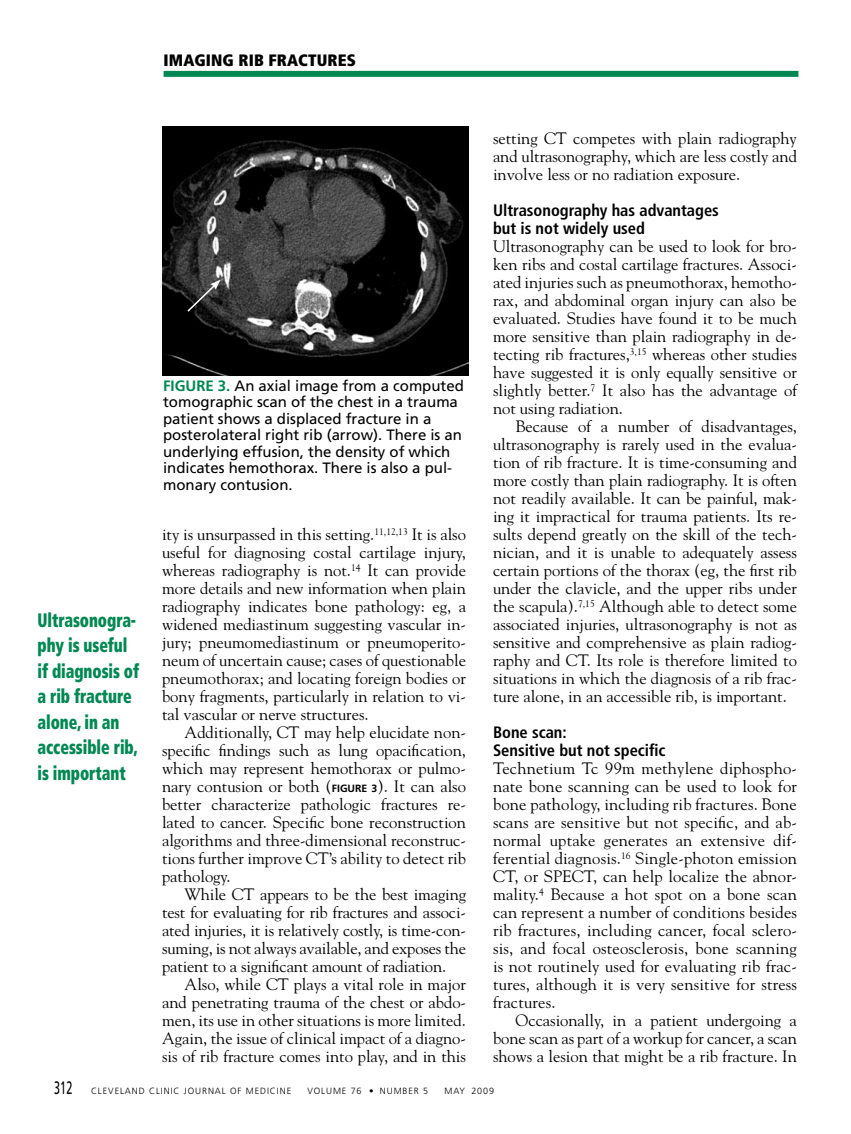
<style>
.page{position:relative;width:851px;height:1134px;background:#fff}
.page>*{position:absolute;margin:0;border:0;box-sizing:border-box;transform-origin:0 0}
.t1{font:900 condensed 19.5px/25.5px "Frutiger LT Std";letter-spacing:-.005em;color:#008852;scale:.8 1}
.t2{font:16.5px/18px "Goudy Std";color:#000;text-align:justify}
.t3{font:700 condensed 16.5px/18px "Frutiger LT Std";color:#000}
.t4{font:900 condensed 16.5px "Frutiger LT Std";letter-spacing:.01em;color:#000}
.t5{font:15px/16.5px "Frutiger LT Std";color:#000}
.t6{font:700 15px "Frutiger LT Std";color:#008852}
.t7{font:300 9px "Frutiger LT Std";letter-spacing:.1em;color:#000}
.s1{font-weight:700;color:#008852}
.s2{font-family:"Frutiger LT Std";font-weight:700;font-size:10.5px}
.s3{font-weight:400;font-size:18px}
</style>
<div class="page">
<div style="left:164px;top:71px;width:634px;height:6px;background:#008852"></div>
<img style="left:162px;top:126px;width:306px;height:250px">
<svg style="left:186px;top:280px;width:34px;height:33px"></svg>
<p class="t4" style="left:164px;top:51px;width:194px">Imaging Rib Fractures</p>
<p class="t1" style="left:38px;top:607px;width:129px">Ultrasonogra&shy;phy is useful if diagnosis of a rib fracture alone, in an accessible rib, is important</p>
<p class="t5" style="left:163px;top:377px;width:302px;text-indent:55px"><span class="s1">3.</span> An axial image from a computed tomographic scan of the chest in a trauma patient shows a displaced fracture in a posterolateral right rib (arrow). There is an underlying effusion, the density of which indicates hemothorax. There is also a pul&shy;monary contusion.</p>
<p class="t6" style="left:163px;top:377px;width:10px">FIGURE</p>
<p class="t2" style="left:162px;top:525px;width:305px">ity is unsurpassed in this setting.<sup>11,12,13</sup> It is also useful for diagnosing costal cartilage injury, whereas radiography is not.<sup>14</sup> It can provide more details and new information when plain radiography indicates bone pathology: eg, a widened mediastinum suggesting vascular in&shy;jury; pneumomediastinum or pneumoperito&shy;neum of uncertain cause; cases of questionable pneumothorax; and locating foreign bodies or bony fragments, particularly in relation to vi&shy;tal vascular or nerve structures.</p>
<p class="t2" style="left:162px;top:723px;width:305px;text-indent:23px">Additionally, CT may help elucidate non&shy;specific findings such as lung opacification, which may represent hemothorax or pulmo&shy;nary contusion or both (<span class="s2">FIGURE 3</span>). It can also better characterize pathologic fractures re&shy;lated to cancer. Specific bone reconstruction algorithms and three-dimensional reconstruc&shy;tions further improve CT’s ability to detect rib pathology.</p>
<p class="t2" style="left:162px;top:885px;width:305px;text-indent:23px">While CT appears to be the best imaging test for evaluating for rib fractures and associ&shy;ated injuries, it is relatively costly, is time-con&shy;suming, is not always available, and exposes the patient to a significant amount of radiation.</p>
<p class="t2" style="left:162px;top:975px;width:305px;text-indent:23px">Also, while CT plays a vital role in major and penetrating trauma of the chest or abdo&shy;men, its use in other situations is more limited.<br>Again, the issue of clinical impact of a diagno&shy;sis of rib fracture comes into play, and in this</p>
<p class="t2" style="left:493px;top:129px;width:305px">setting CT competes with plain radiography and ultrasonography, which are less costly and involve less or no radiation exposure.</p>
<p class="t3" style="left:493px;top:201px;width:227px">Ultrasonography has advantages but is not widely used</p>
<p class="t2" style="left:493px;top:237px;width:306px">Ultrasonography can be used to look for bro&shy;ken ribs and costal cartilage fractures. Associ&shy;ated injuries such as pneumothorax, hemotho&shy;rax, and abdominal organ injury can also be evaluated. Studies have found it to be much more sensitive than plain radiography in de&shy;tecting rib fractures,<sup>3,15</sup> whereas other studies have suggested it is only equally sensitive or slightly better.<sup>7</sup> It also has the advantage of not using radiation.</p>
<p class="t2" style="left:493px;top:417px;width:305px;text-indent:23px">Because of a number of disadvantages, ultrasonography is rarely used in the evalua&shy;tion of rib fracture. It is time-consuming and more costly than plain radiography. It is often not readily available. It can be painful, mak&shy;ing it impractical for trauma patients. Its re&shy;sults depend greatly on the skill of the tech&shy;nician, and it is unable to adequately assess certain portions of the thorax (eg, the first rib under the clavicle, and the upper ribs under the scapula).<sup>7,15</sup> Although able to detect some associated injuries, ultrasonography is not as sensitive and comprehensive as plain radiog&shy;raphy and CT. Its role is therefore limited to situations in which the diagnosis of a rib frac&shy;ture alone, in an accessible rib, is important.</p>
<p class="t3" style="left:493px;top:723px;width:174px">Bone scan:<br>Sensitive but not specific</p>
<p class="t2" style="left:493px;top:759px;width:305px">Technetium Tc 99m methylene diphospho&shy;nate bone scanning can be used to look for bone pathology, including rib fractures. Bone scans are sensitive but not specific, and ab&shy;normal uptake generates an extensive dif&shy;ferential diagnosis.<sup>16</sup> Single-photon emission CT, or SPECT, can help localize the abnor&shy;mality.<sup>4</sup> Because a hot spot on a bone scan can represent a number of conditions besides rib fractures, including cancer, focal sclero&shy;sis, and focal osteosclerosis, bone scanning is not routinely used for evaluating rib frac&shy;tures, although it is very sensitive for stress fractures.</p>
<p class="t2" style="left:493px;top:1011px;width:305px;text-indent:23px">Occasionally, in a patient undergoing a bone scan as part of a workup for cancer, a scan shows a lesion that might be a rib fracture. In</p>
<p class="t7" style="left:54px;top:1085px;width:239px"><span class="s3">312</span> CLEVELAND CLINIC JOURNAL OF MEDICINE</p>
<p class="t7" style="left:307px;top:1085px;width:122px">VOLUME 76 • NUMBER 5</p>
<p class="t7" style="left:444px;top:1085px;width:51px">MAY 2009</p>
</div>
